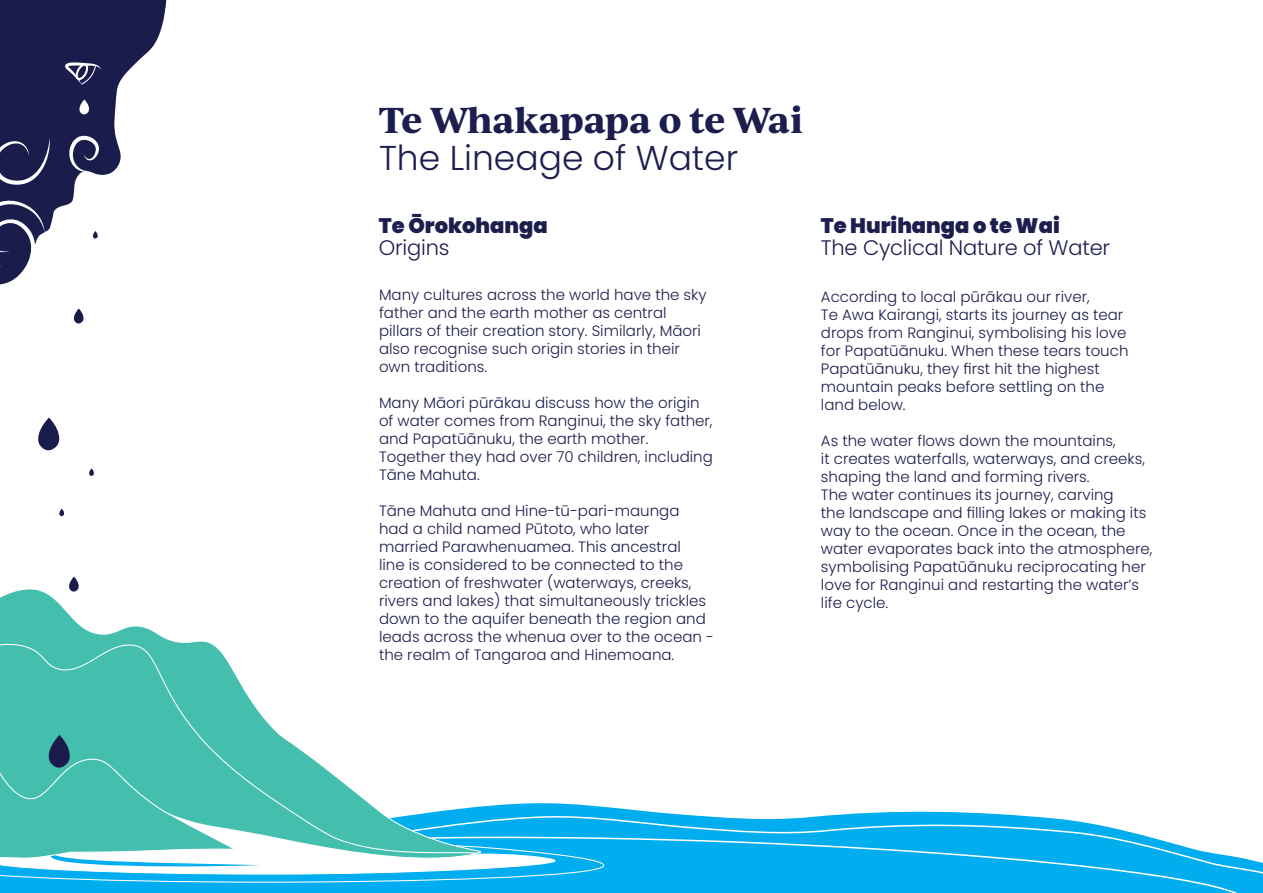
<style>
.page{position:relative;width:1263px;height:893px;background:#fff}
.page>*{position:absolute;margin:0;border:0;box-sizing:border-box;transform-origin:0 0}
.H1__Te_Reo{font:700 34.5px "Ivy Journal";letter-spacing:-.025em;color:#1c1e4d}
.H1__English{font:300 34.5px "Poppins";color:#1c1e4d}
.t1{font:300 21px/22.5px "Poppins";letter-spacing:-.01em;color:#1c1e4d}
.t2{font:900 21px/22.5px "Poppins";color:#1c1e4d}
.Body{font:300 15px/18px "Poppins";color:#1c1e4d}
.s1{font-weight:300}
.s2{font-weight:900}
</style>
<div class="page">
<svg style="left:661px;top:814px;width:602px;height:79px"></svg>
<svg style="left:661px;top:836px;width:585px;height:57px;background:#12b3f0"></svg>
<svg style="left:0;top:0;width:167px;height:232px;fill:#1a1d4c"></svg>
<svg style="left:64px;top:61px;width:37px;height:25px"></svg>
<svg style="left:66px;top:133px;width:34px;height:39px"></svg>
<svg style="left:0;top:138px;width:51px;height:49px;background:#363962"></svg>
<svg style="left:0;top:198px;width:45px;height:87px"></svg>
<svg style="left:78px;top:99px;width:12px;height:16px"></svg>
<svg style="left:70px;top:577px;width:8px;height:6px"></svg>
<svg style="left:89px;top:468px;width:5px;height:8px"></svg>
<svg style="left:59px;top:509px;width:6px;height:7px"></svg>
<svg style="left:38px;top:418px;width:22px;height:33px"></svg>
<svg style="left:74px;top:309px;width:10px;height:15px"></svg>
<svg style="left:92px;top:231px;width:6px;height:8px"></svg>
<svg style="left:0;top:803px;width:661px;height:90px;background:#10b3ef"></svg>
<svg style="left:0;top:807px;width:604px;height:76px"></svg>
<svg style="left:0;top:583px;width:481px;height:274px"></svg>
<svg style="left:0;top:640px;width:475px;height:222px"></svg>
<svg style="left:0;top:653px;width:240px;height:212px;background:#51c2b3"></svg>
<p class="H1__Te_Reo" style="left:379px;top:94px;width:426px">Te Whakapapa o te Wai</p>
<p class="H1__English" style="left:379px;top:138px;width:361px">The Lineage of Water</p>
<h3 class="t2" style="left:379px;top:214px;width:170px">Te Ōrokohanga<br><span class="s1">Origins</span></h3>
<p class="Body" style="left:379px;top:286px;width:329px">Many cultures across the world have the sky father and the earth mother as central pillars of their creation story. Similarly, Māori also recognise such origin stories in their own traditions.</p>
<p class="Body" style="left:379px;top:394px;width:335px">Many Māori pūrākau discuss how the origin of water comes from Ranginui, the sky father, and Papatūānuku, the earth mother.<br>Together they had over 70 children, including Tāne Mahuta.</p>
<p class="Body" style="left:379px;top:502px;width:336px">Tāne Mahuta and Hine-tū-pari-maunga<br>had a child named Pūtoto, who later<br>married Parawhenuamea. This ancestral<br>line is considered to be connected to the creation of freshwater (waterways, creeks, rivers and lakes) that simultaneously trickles down to the aquifer beneath the region and leads across the whenua over to the ocean - the realm of Tangaroa and Hinemoana.</p>
<h3 class="t1" style="left:821px;top:214px;width:291px"><span class="s2">Te Hurihanga o te Wai<br></span>The Cyclical Nature of Water</h3>
<p class="Body" style="left:821px;top:287px;width:309px">According to local pūrākau our river,<br>Te Awa Kairangi, starts its journey as tear drops from Ranginui, symbolising his love for Papatūānuku. When these tears touch Papatūānuku, they first hit the highest mountain peaks before settling on the land below.</p>
<p class="Body" style="left:821px;top:431px;width:333px">As the water flows down the mountains,<br>it creates waterfalls, waterways, and creeks, shaping the land and forming rivers.<br>The water continues its journey, carving<br>the landscape and filling lakes or making its way to the ocean. Once in the ocean, the water evaporates back into the atmosphere, symbolising Papatūānuku reciprocating her love for Ranginui and restarting the water’s life cycle.</p>
</div>
